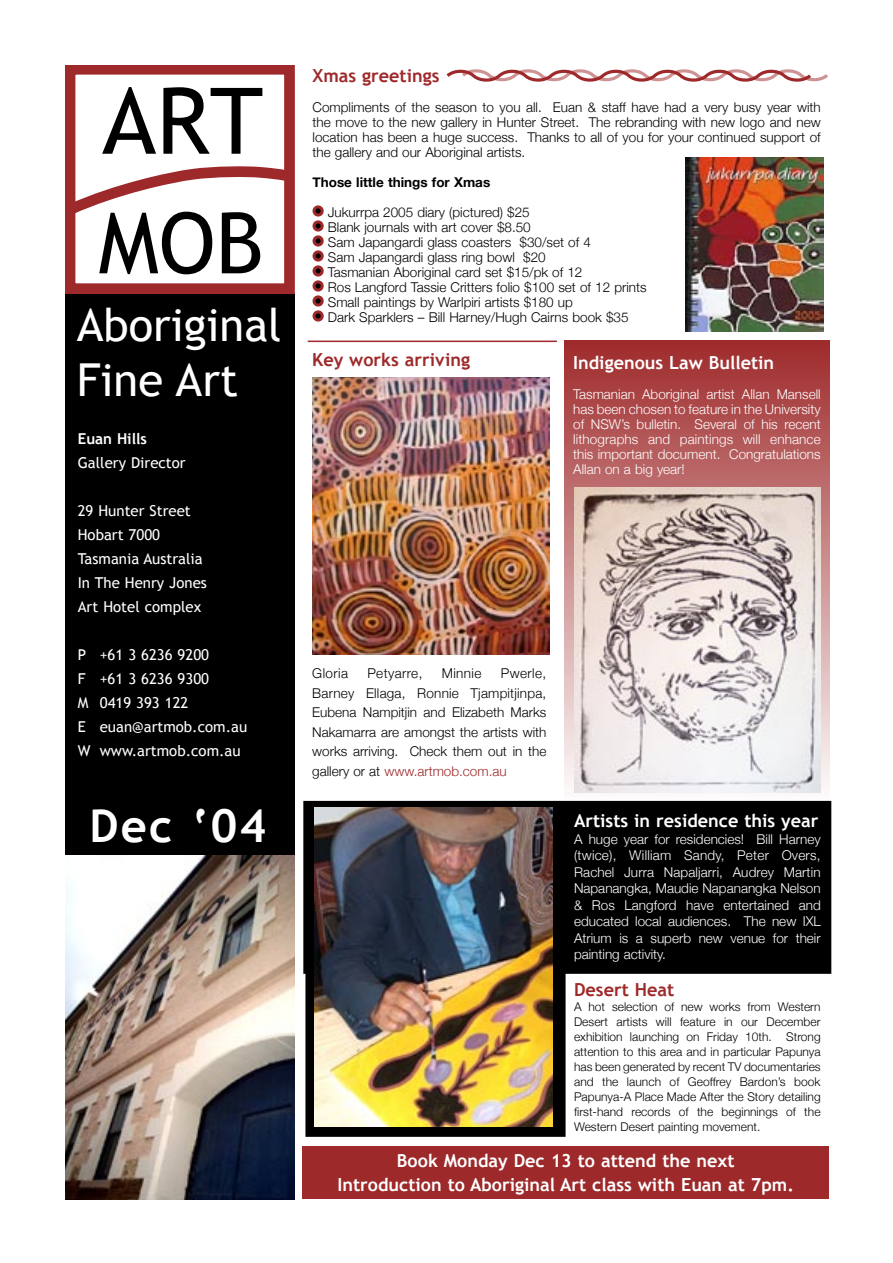
<style>
.page{position:relative;width:893px;height:1263px;background:#fff}
.page>*{position:absolute;margin:0;border:0;box-sizing:border-box;transform-origin:0 0}
.t1{font:45.45px "Trebuchet MS";color:#fff}
.t2{font:700 45.45px "Trebuchet MS";color:#fff}
.head_1{font:700 18px "Trebuchet MS";color:#fff}
.head_1-2{font:700 18px "Trebuchet MS";color:#9e292a}
.body{font:700 18px "Trebuchet MS";color:#9e292a}
.t3{font:15px "Trebuchet MS";color:#fff}
.t4{font:700 15px "Trebuchet MS";color:#fff}
.body-2{font:300 13.5px/19.5px "Helvetica Neue";color:#000;text-align:justify}
.body-3{font:300 13.5px/16.5px "Helvetica Neue";color:#fff;text-align:justify}
.body-4{font:700 13.5px "Helvetica Neue";color:#000}
.body-5{font:300 13.5px "Helvetica Neue";letter-spacing:.03em;color:#000}
.body-6{font:300 12px/15px "Helvetica Neue";color:#000;text-align:justify}
.s1{color:#9e292a}
</style>
<div class="page">
<div style="left:565px;top:340px;width:264px;height:468px;background:linear-gradient(to bottom,#9f2a2b,#fefefe)"></div>
<div style="left:304px;top:802px;width:527px;height:171px;background:#000"></div>
<div style="left:303px;top:801px;width:528px;height:173px;border:2px solid #000"></div>
<div style="left:306px;top:928px;width:259px;height:208px;background:#000"></div>
<div style="left:305px;top:927px;width:261px;height:210px;border:2px solid #000"></div>
<div style="left:65px;top:67px;width:230px;height:1132px;background:#000"></div>
<img style="left:65px;top:855px;width:230px;height:344px">
<svg style="left:65px;top:65px;width:230px;height:228px;background:#cc9090"></svg>
<svg style="left:65px;top:87px;width:230px;height:187px"></svg>
<div style="left:314px;top:207px;width:8px;height:8px;background:#000;border-radius:50%"></div>
<div style="left:313px;top:205px;width:11px;height:12px;border:3px solid #9e292a;border-radius:50%"></div>
<div style="left:314px;top:222px;width:8px;height:8px;background:#000;border-radius:50%"></div>
<div style="left:313px;top:220px;width:11px;height:12px;border:3px solid #9e292a;border-radius:50%"></div>
<div style="left:314px;top:237px;width:8px;height:8px;background:#000;border-radius:50%"></div>
<div style="left:313px;top:235px;width:11px;height:12px;border:3px solid #9e292a;border-radius:50%"></div>
<div style="left:314px;top:252px;width:8px;height:8px;background:#000;border-radius:50%"></div>
<div style="left:313px;top:250px;width:11px;height:12px;border:3px solid #9e292a;border-radius:50%"></div>
<div style="left:314px;top:267px;width:8px;height:8px;background:#000;border-radius:50%"></div>
<div style="left:313px;top:265px;width:11px;height:12px;border:3px solid #9e292a;border-radius:50%"></div>
<div style="left:314px;top:282px;width:8px;height:8px;background:#000;border-radius:50%"></div>
<div style="left:313px;top:280px;width:11px;height:12px;border:3px solid #9e292a;border-radius:50%"></div>
<div style="left:314px;top:297px;width:8px;height:8px;background:#000;border-radius:50%"></div>
<div style="left:313px;top:295px;width:11px;height:12px;border:3px solid #9e292a;border-radius:50%"></div>
<div style="left:314px;top:312px;width:8px;height:8px;background:#000;border-radius:50%"></div>
<div style="left:313px;top:310px;width:11px;height:12px;border:3px solid #9e292a;border-radius:50%"></div>
<div style="left:302px;top:1146px;width:527px;height:53px;background:#9e292a"></div>
<img style="left:686px;top:157px;width:137px;height:174px">
<img style="left:574px;top:487px;width:247px;height:306px">
<hr style="left:308px;top:341px;width:249px;height:1px;background:#9e292a">
<img style="left:312px;top:377px;width:237px;height:278px">
<img style="left:314px;top:808px;width:239px;height:318px">
<svg style="left:446px;top:69px;width:382px;height:13px"></svg>
<p class="t1" style="left:77px;top:299px;width:206px">Aboriginal</p>
<p class="t1" style="left:77px;top:353px;width:163px">Fine Art</p>
<p class="t4" style="left:78px;top:430px;width:71px">Euan Hills</p>
<p class="t3" style="left:78px;top:454px;width:109px">Gallery Director</p>
<p class="t3" style="left:78px;top:502px;width:115px">29 Hunter Street</p>
<p class="t3" style="left:78px;top:526px;width:84px">Hobart 7000</p>
<p class="t3" style="left:78px;top:550px;width:126px">Tasmania Australia</p>
<p class="t3" style="left:78px;top:574px;width:131px">In The Henry Jones</p>
<p class="t3" style="left:78px;top:598px;width:125px">Art Hotel complex</p>
<p class="t3" style="left:78px;top:646px;width:133px">P +61 3 6236 9200</p>
<p class="t3" style="left:78px;top:670px;width:133px">F +61 3 6236 9300</p>
<p class="t3" style="left:78px;top:694px;width:112px">M 0419 393 122</p>
<p class="t3" style="left:78px;top:718px;width:171px">E euan@artmob.com.au</p>
<p class="t3" style="left:78px;top:742px;width:164px">W www.artmob.com.au</p>
<p class="t2" style="left:89px;top:797px;width:179px">Dec ‘04</p>
<p class="head_1-2" style="left:313px;top:64px;width:128px">Xmas greetings</p>
<p class="body-2" style="left:313px;top:99px;width:510px;line-height:15px">Compliments of the season to you all. Euan &amp; staff have had a very busy year with the move to the new gallery in Hunter Street. The rebranding with new logo and new location has been a huge success. Thanks to all of you for your continued support of the gallery and our Aboriginal artists.</p>
<p class="body-4" style="left:313px;top:173px;width:179px">Those little things for Xmas</p>
<p class="body-2" style="left:328px;top:202px;width:203px">Jukurrpa 2005 diary (pictured) $25</p>
<p class="body-2" style="left:328px;top:217px;width:204px">Blank journals with art cover $8.50</p>
<p class="body-2" style="left:328px;top:232px;width:264px">Sam Japangardi glass coasters $30/set of 4</p>
<p class="body-2" style="left:328px;top:247px;width:219px">Sam Japangardi glass ring bowl $20</p>
<p class="body-2" style="left:328px;top:262px;width:256px">Tasmanian Aboriginal card set $15/pk of 12</p>
<p class="body-2" style="left:328px;top:277px;width:320px">Ros Langford Tassie Critters folio $100 set of 12 prints</p>
<p class="body-2" style="left:328px;top:292px;width:247px">Small paintings by Warlpiri artists $180 up</p>
<p class="body-2" style="left:328px;top:307px;width:302px">Dark Sparklers – Bill Harney/Hugh Cairns book $35</p>
<p class="head_1-2" style="left:312px;top:349px;width:160px">Key works arriving</p>
<p class="head_1" style="left:573px;top:351px;width:203px">Indigenous Law Bulletin</p>
<p class="body-3" style="left:573px;top:386px;width:249px;line-height:15px">Tasmanian Aboriginal artist Allan Mansell has been chosen to feature in the University of NSW’s bulletin. Several of his recent lithographs and paintings will enhance this important document. Congratulations Allan on a big year!</p>
<p class="body-2" style="left:312px;top:663px;width:37px">Gloria</p>
<p class="body-5" style="left:367px;top:665px;width:57px">Petyarre,</p>
<p class="body-2" style="left:442px;top:663px;width:41px">Minnie</p>
<p class="body-2" style="left:312px;top:663px;width:236px;text-indent:189px">Pwerle, Barney Ellaga, Ronnie Tjampitjinpa, Eubena Nampitjin and Elizabeth Marks Nakamarra are amongst the artists with works arriving. Check them out in the gallery or at <span class="s1">www.artmob.com.au</span></p>
<p class="head_1" style="left:574px;top:810px;width:246px">Artists in residence this year</p>
<p class="body-3" style="left:574px;top:830px;width:248px">A huge year for residencies! Bill Harney (twice), William Sandy, Peter Overs, Rachel Jurra Napaljarri, Audrey Martin Napanangka, Maudie Napanangka Nelson &amp; Ros Langford have entertained and educated local audiences. The new IXL Atrium is a superb new venue for their painting activity.</p>
<p class="body" style="left:574px;top:978px;width:102px">Desert Heat</p>
<p class="body-6" style="left:574px;top:999px;width:248px">A hot selection of new works from Western Desert artists will feature in our December exhibition launching on Friday 10th. Strong attention to this area and in particular Papunya has been generated by recent TV documentaries and the launch of Geoffrey Bardon’s book Papunya-A Place Made After the Story detailing first-hand records of the beginnings of the Western Desert painting movement.</p>
<p class="head_1" style="left:397px;top:1150px;width:339px">Book Monday Dec 13 to attend the next</p>
<p class="head_1" style="left:337px;top:1174px;width:458px">Introduction to Aboriginal Art class with Euan at 7pm.</p>
</div>
